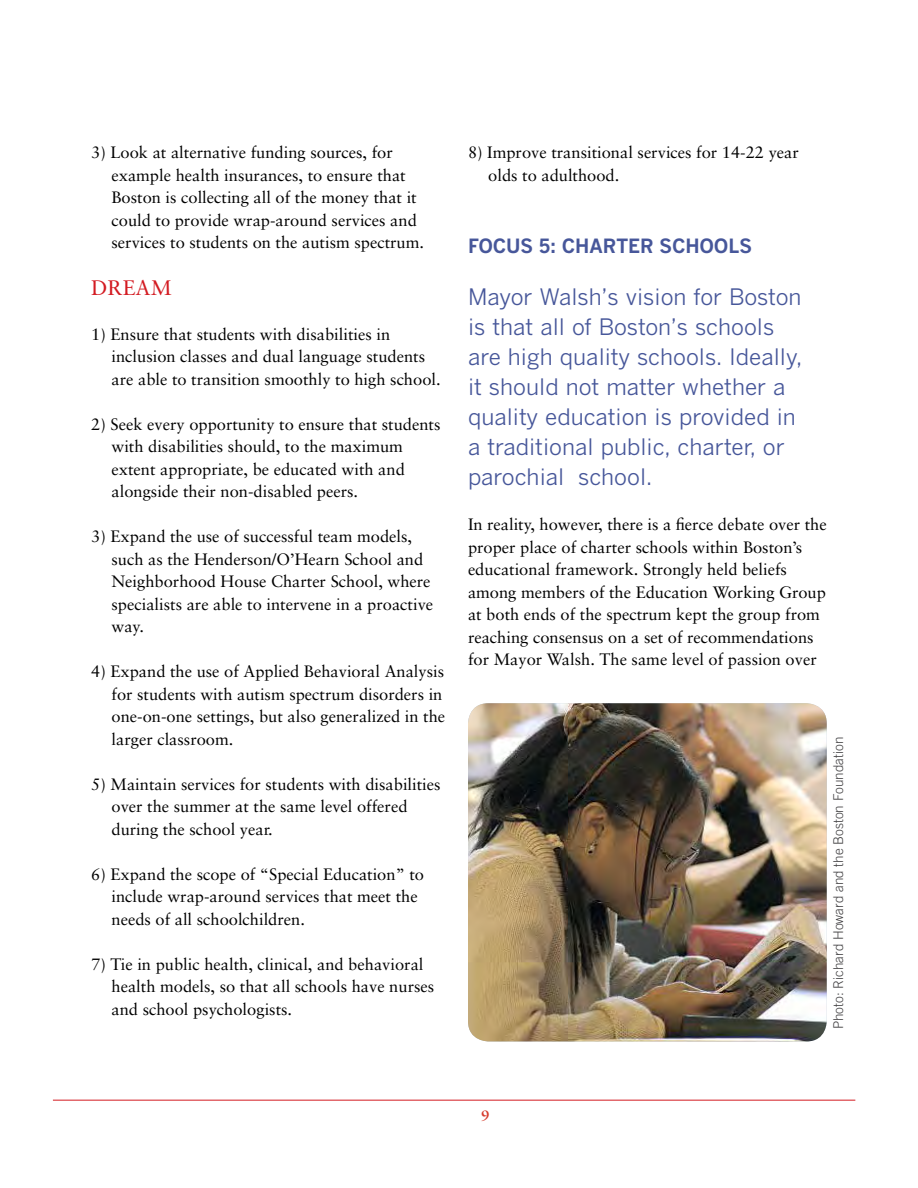
<style>
.page{position:relative;width:918px;height:1188px;background:#fff}
.page>*{position:absolute;margin:0;border:0;box-sizing:border-box;transform-origin:0 0}
.t1{font:22.5px/30px "Benton Gothic";color:#47579a}
.t2{font:21px "Sabon";color:#d31a21}
.t3{font:700 19.5px "Benton Gothic";letter-spacing:-.01em;color:#47579a}
.t4{font:16.5px/22.5px "Sabon";color:#000}
.t5{font:700 15px "Sabon";color:#d63b2c}
.t6{font:300 13.5px "Trade Gothic";color:#414042}
</style>
<div class="page">
<hr style="left:53px;top:1100px;width:802px;height:1px;background:#d31a21">
<img style="left:468px;top:703px;width:359px;height:338px">
<p class="t4" style="left:112px;top:141px;width:314px;text-indent:-20px">3) Look at alternative funding sources, for example health insurances, to ensure that Boston is collecting all of the money that it could to provide wrap-around services and services to students on the autism spectrum.</p>
<p class="t2" style="left:91px;top:275px;width:82px">Dream</p>
<p class="t4" style="left:112px;top:322px;width:331px;text-indent:-20px">1) Ensure that students with disabilities in inclusion classes and dual language students are able to transition smoothly to high school.</p>
<p class="t4" style="left:112px;top:412px;width:331px;text-indent:-20px">2) Seek every opportunity to ensure that students with disabilities should, to the maximum extent appropriate, be educated with and alongside their non-disabled peers.</p>
<p class="t4" style="left:112px;top:525px;width:323px;text-indent:-20px">3) Expand the use of successful team models, such as the Henderson/O’Hearn School and Neighborhood House Charter School, where specialists are able to intervene in a proactive way.</p>
<p class="t4" style="left:112px;top:660px;width:335px;text-indent:-20px">4) Expand the use of Applied Behavioral Analysis for students with autism spectrum disorders in one-on-one settings, but also generalized in the larger classroom.</p>
<p class="t4" style="left:112px;top:772px;width:331px;text-indent:-20px">5) Maintain services for students with disabilities over the summer at the same level offered during the school year.</p>
<p class="t4" style="left:112px;top:862px;width:314px;text-indent:-20px">6) Expand the scope of “Special Education” to include wrap-around services that meet the needs of all schoolchildren.</p>
<p class="t4" style="left:112px;top:952px;width:324px;text-indent:-20px">7) Tie in public health, clinical, and behavioral health models, so that all schools have nurses and school psychologists.</p>
<p class="t4" style="left:488px;top:141px;width:312px;text-indent:-20px">8) Improve transitional services for 14-22 year olds to adulthood.</p>
<p class="t3" style="left:468px;top:233px;width:25px">FOCUS</p>
<p class="t3" style="left:539px;top:233px;width:50px">5: CHARTER</p>
<p class="t3" style="left:660px;top:233px;width:28px">SCHOO</p>
<p class="t3" style="left:728px;top:233px;width:23px">LS</p>
<h1 class="t1" style="left:468px;top:282px;width:336px">Mayor Walsh’s vision for Boston is that all of Boston’s schools are high quality schools. Ideally, it should not matter whether a quality education is provided in a traditional public, charter, or parochial school.</h1>
<p class="t4" style="left:468px;top:513px;width:360px">In reality, however, there is a fierce debate over the proper place of charter schools within Boston’s educational framework. Strongly held beliefs among members of the Education Working Group at both ends of the spectrum kept the group from reaching consensus on a set of recommendations for Mayor Walsh. The same level of passion over</p>
<p class="t6" style="left:831px;top:1029px;width:294px;rotate:-90deg">Photo: Richard Howard and the Boston Foundation</p>
<p class="t5" style="left:481px;top:1106px;width:10px">9</p>
</div>
